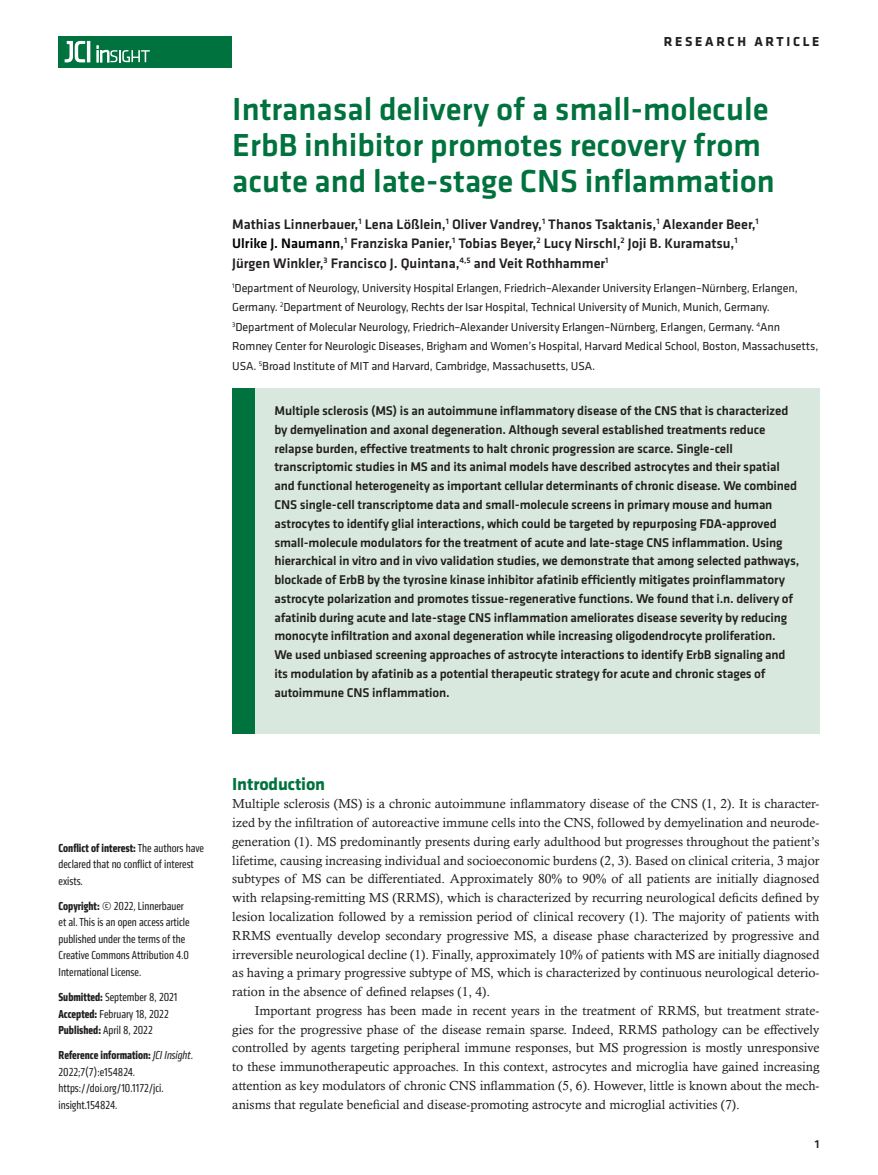
<style>
.page{position:relative;width:878px;height:1175px;background:#fff}
.page>*{position:absolute;margin:0;border:0;box-sizing:border-box;transform-origin:0 0}
.t1{font:500 33px/36px "Klavika Basic";color:#00723e}
.t2{font:700 18px "Klavika";letter-spacing:-.01em;color:#00723e}
.t3{font:500 14.25px/19.5px "Klavika Basic";color:#231f20}
.t4{font:700 13.5px "Klavika Basic";letter-spacing:.2em;color:#231f20}
.t5{font:13.2px/18.8px "Calisto MT Std";color:#231f20;text-align:justify}
.t6{font:500 13.2px/18.8px "Klavika Basic";letter-spacing:-.01em;color:#231f20}
.t7{font:12px/19.5px "Klavika";letter-spacing:-.01em;color:#231f20}
.t8{font:condensed 12px/16.5px "Klavika";color:#231f20}
.t9{font:500 12px "Klavika Basic";color:#231f20}
.s1{color:#000}
.s2{font-weight:700}
.s3{font-style:italic}
</style>
<div class="page">
<div style="left:59px;top:36px;width:173px;height:31px;background:#00723e"></div>
<hr style="left:87px;top:41px;width:3px;height:21px;background:#fff">
<svg style="left:64px;top:41px;width:21px;height:22px"></svg>
<svg style="left:97px;top:46px;width:53px;height:16px"></svg>
<div style="left:232px;top:388px;width:587px;height:346px;background:#d8e8df"></div>
<div style="left:232px;top:388px;width:22px;height:346px;background:#00723e"></div>
<p class="t4" style="left:663px;top:32px;width:157px">RESEARCH ARTICLE</p>
<h1 class="t1" style="left:232px;top:91px;width:544px">Intranasal delivery of a small-molecule<br>ErbB inhibitor promotes recovery from acute and late-stage CNS inflammation</h1>
<p class="t3" style="left:232px;top:214px;width:528px">Mathias Linnerbauer,<sup>1</sup> Lena Lößlein,<sup>1</sup> Oliver Vandrey,<sup>1</sup> Thanos Tsaktanis,<sup>1</sup> Alexander Beer,<sup>1<br></sup><span class="s1">Ulrike J. Naumann</span>,<sup>1</sup> Franziska Panier,<sup>1</sup> Tobias Beyer,<sup>2</sup> Lucy Nirschl,<sup>2</sup> Joji B. Kuramatsu,<sup>1<br></sup>Jürgen Winkler,<sup>3</sup> Francisco J. Quintana,<sup>4,5</sup> and Veit Rothhammer<sup>1</sup></p>
<p class="t7" style="left:232px;top:277px;width:587px"><sup>1</sup>Department of Neurology, University Hospital Erlangen, Friedrich–Alexander University Erlangen–Nürnberg, Erlangen, Germany. <sup>2</sup>Department of Neurology, Rechts der Isar Hospital, Technical University of Munich, Munich, Germany.<br><sup>3</sup>Department of Molecular Neurology, Friedrich–Alexander University Erlangen–Nürnberg, Erlangen, Germany. <sup>4</sup>Ann Romney Center for Neurologic Diseases, Brigham and Women’s Hospital, Harvard Medical School, Boston, Massachusetts, USA. <sup>5</sup>Broad Institute of MIT and Harvard, Cambridge, Massachusetts, USA.</p>
<p class="t6" style="left:274px;top:401px;width:526px">Multiple sclerosis (MS) is an autoimmune inflammatory disease of the CNS that is characterized by demyelination and axonal degeneration. Although several established treatments reduce relapse burden, effective treatments to halt chronic progression are scarce. Single-cell transcriptomic studies in MS and its animal models have described astrocytes and their spatial and functional heterogeneity as important cellular determinants of chronic disease. We combined CNS single-cell transcriptome data and small-molecule screens in primary mouse and human astrocytes to identify glial interactions, which could be targeted by repurposing FDA-approved small-molecule modulators for the treatment of acute and late-stage CNS inflammation. Using hierarchical in vitro and in vivo validation studies, we demonstrate that among selected pathways, blockade of ErbB by the tyrosine kinase inhibitor afatinib efficiently mitigates proinflammatory astrocyte polarization and promotes tissue-regenerative functions. We found that i.n. delivery of afatinib during acute and late-stage CNS inflammation ameliorates disease severity by reducing monocyte infiltration and axonal degeneration while increasing oligodendrocyte proliferation.<br>We used unbiased screening approaches of astrocyte interactions to identify ErbB signaling and its modulation by afatinib as a potential therapeutic strategy for acute and chronic stages of autoimmune CNS inflammation.</p>
<p class="t8" style="left:59px;top:839px;width:147px"><span class="s2">Conflict of interest:</span> The authors have declared that no conflict of interest exists.</p>
<p class="t8" style="left:59px;top:897px;width:133px"><span class="s2">Copyright:</span> © 2022, Linnerbauer et al. This is an open access article published under the terms of the<br>Creative Commons Attribution 4.0<br>International License.</p>
<p class="t8" style="left:59px;top:988px;width:120px"><span class="s2">Submitted:</span> September 8, 2021<br><span class="s2">Accepted:</span> February 18, 2022<br><span class="s2">Published:</span> April 8, 2022</p>
<p class="t8" style="left:59px;top:1046px;width:136px"><span class="s2">Reference information:</span> <span class="s3">JCI Insight</span>.<br>2022;7(7):e154824. https://doi.org/10.1172/jci. insight.154824.</p>
<h2 class="t2" style="left:232px;top:770px;width:94px">Introduction</h2>
<p class="t5" style="left:232px;top:794px;width:588px">Multiple sclerosis (MS) is a chronic autoimmune inflammatory disease of the CNS (1, 2). It is character&shy;ized by the infiltration of autoreactive immune cells into the CNS, followed by demyelination and neurode&shy;generation (1). MS predominantly presents during early adulthood but progresses throughout the patient’s lifetime, causing increasing individual and socioeconomic burdens (2, 3). Based on clinical criteria, 3 major subtypes of MS can be differentiated. Approximately 80% to 90% of all patients are initially diagnosed with relapsing-remitting MS (RRMS), which is characterized by recurring neurological deficits defined by lesion localization followed by a remission period of clinical recovery (1). The majority of patients with RRMS eventually develop secondary progressive MS, a disease phase characterized by progressive and irreversible neurological decline (1). Finally, approximately 10% of patients with MS are initially diagnosed as having a primary progressive subtype of MS, which is characterized by continuous neurological deterio&shy;ration in the absence of defined relapses (1, 4).</p>
<p class="t5" style="left:232px;top:1001px;width:588px;text-indent:22px">Important progress has been made in recent years in the treatment of RRMS, but treatment strate&shy;gies for the progressive phase of the disease remain sparse. Indeed, RRMS pathology can be effectively controlled by agents targeting peripheral immune responses, but MS progression is mostly unresponsive to these immunotherapeutic approaches. In this context, astrocytes and microglia have gained increasing attention as key modulators of chronic CNS inflammation (5, 6). However, little is known about the mech&shy;anisms that regulate beneficial and disease-promoting astrocyte and microglial activities (7).</p>
<p class="t9" style="left:814px;top:1135px;width:6px">1</p>
</div>
